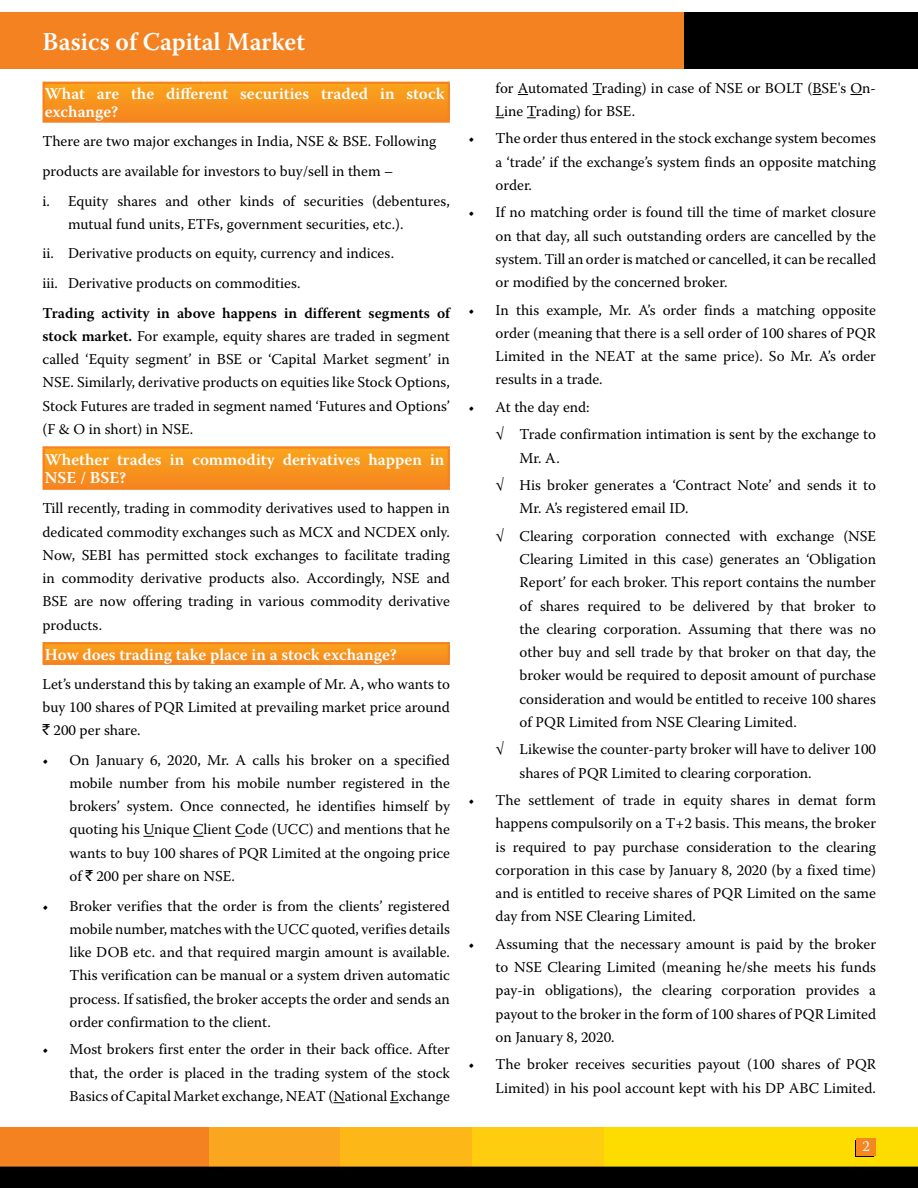
<style>
.page{position:relative;width:918px;height:1188px;background:#fff}
.page>*{position:absolute;margin:0;border:0;box-sizing:border-box;transform-origin:0 0}
.t1{font:600 25.5px "Warnock Pro";color:#fff}
.t2{font:600 16.5px/18.1px "Warnock Pro";color:#fff}
.t3{font:15px/23.2px "Warnock Pro";color:#000;text-align:justify}
.t4{font:15px "Warnock Pro";color:#fff}
.s1{font-weight:600}
.s2{font-family:"Rupee Foradian"}
</style>
<div class="page">
<div style="left:0;top:1128px;width:313px;height:60px;background:#f58220"></div>
<div style="left:209px;top:1128px;width:357px;height:60px;background:#faa621"></div>
<div style="left:340px;top:1128px;width:357px;height:60px;background:#fdb717"></div>
<div style="left:472px;top:1128px;width:356px;height:60px;background:#ffcd0f"></div>
<div style="left:604px;top:1128px;width:314px;height:60px;background:#fddd00"></div>
<div style="left:0;top:1167px;width:918px;height:21px;background:#000"></div>
<div style="left:856px;top:1140px;width:18px;height:16px;background:#f6861f"></div>
<div style="left:857px;top:1138px;width:19px;height:17px;background:#f6861f"></div>
<div style="left:0;top:13px;width:685px;height:56px;background:#f58220"></div>
<div style="left:685px;top:13px;width:233px;height:56px;background:#000"></div>
<svg style="left:333px;top:1102px;width:12px;height:1px"></svg>
<div style="left:44px;top:83px;width:405px;height:39px;background:linear-gradient(to bottom,#faa51b,#f58420)"></div>
<hr style="left:43px;top:82px;width:407px;height:2px;background:#f58220">
<hr style="left:43px;top:84px;width:2px;height:36px;background:#f58220">
<hr style="left:448px;top:84px;width:2px;height:36px;background:#f58220">
<hr style="left:43px;top:120px;width:407px;height:3px;background:#f58220">
<div style="left:44px;top:447px;width:405px;height:42px;background:linear-gradient(to bottom,#faa51a,#f58420)"></div>
<hr style="left:43px;top:446px;width:407px;height:3px;background:#f58220">
<hr style="left:43px;top:449px;width:2px;height:39px;background:#f58220">
<hr style="left:448px;top:449px;width:2px;height:39px;background:#f58220">
<hr style="left:43px;top:488px;width:407px;height:2px;background:#f58220">
<div style="left:44px;top:643px;width:405px;height:21px;background:linear-gradient(to right,#f8951d,#f8951d)"></div>
<hr style="left:43px;top:642px;width:407px;height:2px;background:#f58220">
<svg style="left:43px;top:644px;width:2px;height:19px"></svg>
<svg style="left:448px;top:644px;width:2px;height:19px"></svg>
<hr style="left:43px;top:663px;width:407px;height:2px;background:#f58220">
<svg style="left:850px;top:94px;width:12px;height:1px"></svg>
<h1 class="t1" style="left:43px;top:26px;width:264px">Basics of Capital Market</h1>
<p class="t2" style="left:45px;top:84px;width:401px">What are the different securities traded in stock exchange?</p>
<p class="t3" style="left:43px;top:126px;width:409px;line-height:29.7px;text-align:left">There are two major exchanges in India, NSE &amp; BSE. Following products are available for investors to buy/sell in them –<br>i. Equity shares and other kinds of securities (debentures,</p>
<p class="t3" style="left:43px;top:209px;width:362px;line-height:29.7px;text-align:left;text-indent:26px">mutual fund units, ETFs, government securities, etc.). ii. Derivative products on equity, currency and indices. iii. Derivative products on commodities.</p>
<p class="t3" style="left:43px;top:301px;width:409px"><span class="s1">Trading activity in above happens in different segments of stock market.</span> For example, equity shares are traded in segment called ‘Equity segment’ in BSE or ‘Capital Market segment’ in NSE. Similarly, derivative products on equities like Stock Options, Stock Futures are traded in segment named ‘Futures and Options’ (F &amp; O in short) in NSE.</p>
<p class="t2" style="left:45px;top:450px;width:401px">Whether trades in commodity derivatives happen in<br>NSE / BSE?</p>
<p class="t3" style="left:43px;top:497px;width:409px">Till recently, trading in commodity derivatives used to happen in dedicated commodity exchanges such as MCX and NCDEX only.<br>Now, SEBI has permitted stock exchanges to facilitate trading in commodity derivative products also. Accordingly, NSE and BSE are now offering trading in various commodity derivative products.</p>
<p class="t2" style="left:45px;top:645px;width:354px">How does trading take place in a stock exchange?</p>
<p class="t3" style="left:43px;top:672px;width:409px">Let’s understand this by taking an example of Mr. A, who wants to buy 100 shares of PQR Limited at prevailing market price around <span class="s2">`</span> 200 per share.</p>
<p class="t3" style="left:70px;top:748px;width:382px;text-indent:-27px">• On January 6, 2020, Mr. A calls his broker on a specified mobile number from his mobile number registered in the brokers’ system. Once connected, he identifies himself by quoting his Unique Client Code (UCC) and mentions that he wants to buy 100 shares of PQR Limited at the ongoing price of <span class="s2">`</span> 200 per share on NSE.</p>
<p class="t3" style="left:70px;top:894px;width:382px;text-indent:-27px">• Broker verifies that the order is from the clients’ registered mobile number, matches with the UCC quoted, verifies details like DOB etc. and that required margin amount is available.<br>This verification can be manual or a system driven automatic process. If satisfied, the broker accepts the order and sends an order confirmation to the client.</p>
<p class="t3" style="left:70px;top:1038px;width:382px;text-indent:-27px">• Most brokers first enter the order in their back office. After that, the order is placed in the trading system of the stock Basics of Capital Market exchange, NEAT (National Exchange</p>
<p class="t3" style="left:496px;top:76px;width:382px">for Automated Trading) in case of NSE or BOLT (BSE's On-<br>Line Trading) for BSE.</p>
<p class="t3" style="left:496px;top:127px;width:382px;text-indent:-27px">• The order thus entered in the stock exchange system becomes a ‘trade’ if the exchange’s system finds an opposite matching order.</p>
<p class="t3" style="left:496px;top:201px;width:382px;text-indent:-27px">• If no matching order is found till the time of market closure on that day, all such outstanding orders are cancelled by the system. Till an order is matched or cancelled, it can be recalled or modified by the concerned broker.</p>
<p class="t3" style="left:496px;top:298px;width:382px;text-indent:-27px">• In this example, Mr. A’s order finds a matching opposite order (meaning that there is a sell order of 100 shares of PQR Limited in the NEAT at the same price). So Mr. A’s order results in a trade.</p>
<p class="t3" style="left:496px;top:393px;width:382px;line-height:27.5px;text-indent:-27px">• At the day end:<br>√ Trade confirmation intimation is sent by the exchange to</p>
<p class="t3" style="left:496px;top:444px;width:382px;line-height:27.5px;text-indent:24px">Mr. A.<br>√ His broker generates a ‘Contract Note’ and sends it to</p>
<p class="t3" style="left:496px;top:494px;width:382px;line-height:27.6px;text-indent:24px">Mr. A’s registered email ID.<br>√ Clearing corporation connected with exchange (NSE</p>
<p class="t3" style="left:520px;top:547px;width:358px">Clearing Limited in this case) generates an ‘Obligation Report’ for each broker. This report contains the number of shares required to be delivered by that broker to the clearing corporation. Assuming that there was no other buy and sell trade by that broker on that day, the broker would be required to deposit amount of purchase consideration and would be entitled to receive 100 shares of PQR Limited from NSE Clearing Limited.</p>
<p class="t3" style="left:520px;top:738px;width:358px;text-indent:-24px">√ Likewise the counter-party broker will have to deliver 100 shares of PQR Limited to clearing corporation.</p>
<p class="t3" style="left:496px;top:788px;width:382px;text-indent:-27px">• The settlement of trade in equity shares in demat form happens compulsorily on a T+2 basis. This means, the broker is required to pay purchase consideration to the clearing corporation in this case by January 8, 2020 (by a fixed time) and is entitled to receive shares of PQR Limited on the same day from NSE Clearing Limited.</p>
<p class="t3" style="left:496px;top:932px;width:382px;text-indent:-27px">• Assuming that the necessary amount is paid by the broker to NSE Clearing Limited (meaning he/she meets his funds pay-in obligations), the clearing corporation provides a payout to the broker in the form of 100 shares of PQR Limited on January 8, 2020.</p>
<p class="t3" style="left:469px;top:1053px;width:409px;text-align:right">• The broker receives securities payout (100 shares of PQR<br>Limited) in his pool account kept with his DP ABC Limited.</p>
<p class="t4" style="left:862px;top:1137px;width:9px">2</p>
</div>
